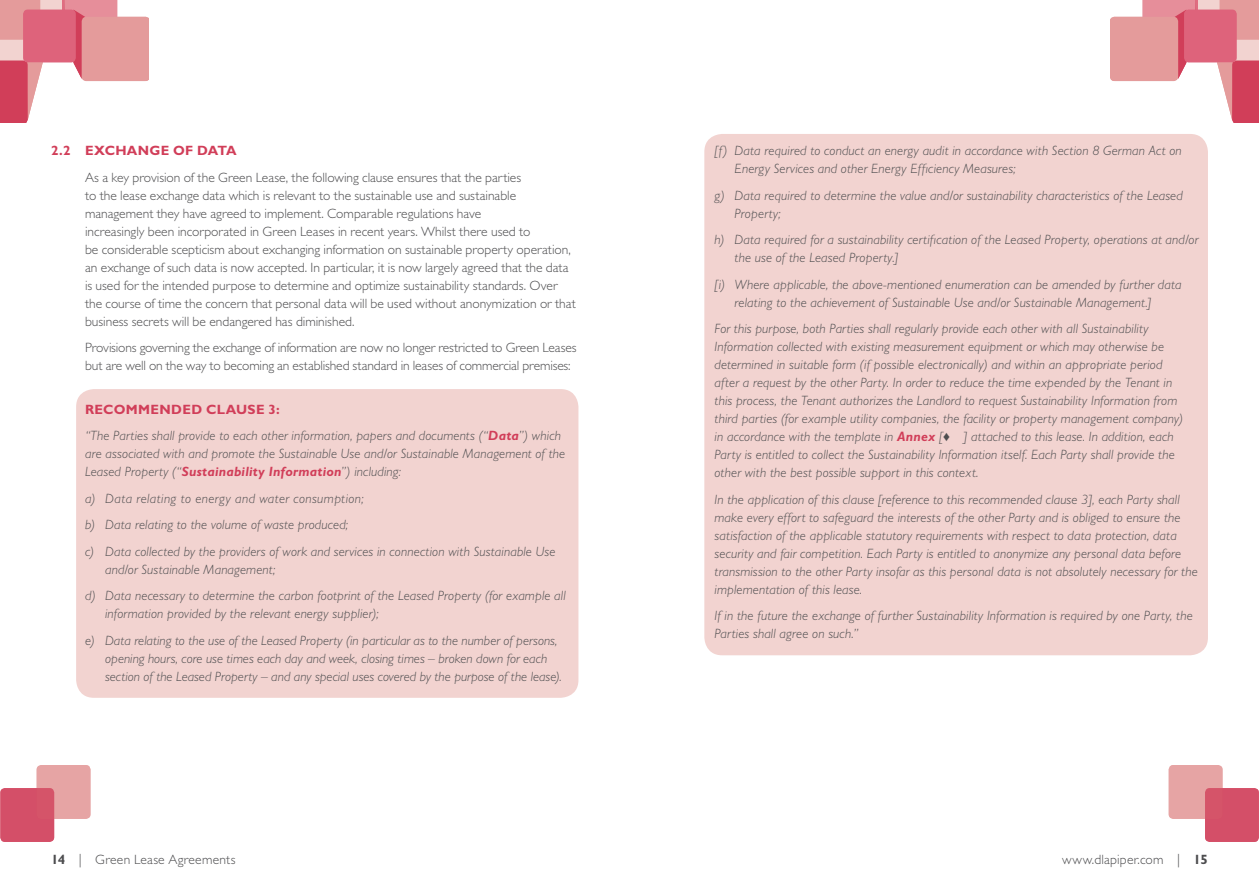
<style>
.page{position:relative;width:1259px;height:893px;background:#fff}
.page>*{position:absolute;margin:0;border:0;box-sizing:border-box;transform-origin:0 0}
.t1{font:italic 300 13.5px/18px "Gill Sans Std";letter-spacing:.01em;color:#4d4d4f}
.t2{font:300 13.5px/18px "Gill Sans Std";color:#4d4d4f}
.t3{font:700 13.5px "Gill Sans Std";letter-spacing:.025em;color:#d13e59}
.t4{font:300 13.5px "Gill Sans Std";letter-spacing:.02em;color:#4d4d4f}
.s1{font-weight:700;font-style:normal;color:#d13e59}
.s2{font-weight:700;color:#d13e59}
.s3{font-family:"Haettenschweiler";font-weight:400;font-style:normal}
.s4{font-weight:700}
</style>
<div class="page">
<div style="left:76px;top:389px;width:502px;height:309px;background:#f2d3d0;border-radius:18px"></div>
<div style="left:37px;top:765px;width:54px;height:54px;background:#e6a4a4;border-radius:5px"></div>
<div style="left:0;top:788px;width:54px;height:54px;background:#d44f68;border-radius:5px"></div>
<svg style="left:0;top:0;width:149px;height:122px"></svg>
<div style="left:704px;top:134px;width:504px;height:521px;background:#f2d3d0;border-radius:18px"></div>
<svg style="left:1111px;top:0;width:148px;height:122px"></svg>
<div style="left:1168px;top:765px;width:54px;height:54px;background:#e6a4a4;border-radius:5px"></div>
<div style="left:1205px;top:788px;width:54px;height:54px;background:#d44f68;border-radius:5px"></div>
<p class="t3" style="left:51px;top:143px;width:76px">2.2 EXCHANGE</p>
<p class="t3" style="left:173px;top:143px;width:35px">OF DATA</p>
<p class="t2" style="left:85px;top:168px;width:492px">As a key provision of the Green Lease, the following clause ensures that the parties<br>to the lease exchange data which is relevant to the sustainable use and sustainable management they have agreed to implement. Comparable regulations have<br>increasingly been incorporated in Green Leases in recent years. Whilst there used to<br>be considerable scepticism about exchanging information on sustainable property operation, an exchange of such data is now accepted. In particular, it is now largely agreed that the data is used for the intended purpose to determine and optimize sustainability standards. Over the course of time the concern that personal data will be used without anonymization or that business secrets will be endangered has diminished.</p>
<p class="t2" style="left:85px;top:339px;width:493px">Provisions governing the exchange of information are now no longer restricted to Green Leases but are well on the way to becoming an established standard in leases of commercial premises:</p>
<p class="t3" style="left:85px;top:401px;width:41px">RECOMMENDED</p>
<p class="t1" style="left:85px;top:396px;width:477px;line-height:26.5px;text-indent:121px"><span class="s1">CLAUSE 3:<br></span>“The Parties shall provide to each other information, papers and documents (“<span class="s2">Data</span>”) which</p>
<p class="t1" style="left:85px;top:445px;width:482px">are associated with and promote the Sustainable Use and/or Sustainable Management of the<br>Leased Property (“<span class="s2">Sustainability Information</span>”) including:</p>
<p class="t1" style="left:85px;top:485px;width:472px;line-height:26.5px">a) Data relating to energy and water consumption;<br>b) Data relating to the volume of waste produced;<br>c) Data collected by the providers of work and services in connection with Sustainable Use</p>
<p class="t1" style="left:85px;top:556px;width:482px;line-height:26.5px;text-indent:20px">and/or Sustainable Management;<br>d) Data necessary to determine the carbon footprint of the Leased Property (for example all</p>
<p class="t1" style="left:85px;top:601px;width:474px;line-height:26.5px;text-indent:20px">information provided by the relevant energy supplier);<br>e) Data relating to the use of the Leased Property (in particular as to the number of persons,</p>
<p class="t1" style="left:105px;top:649px;width:458px">opening hours, core use times each day and week, closing times – broken down for each section of the Leased Property – and any special uses covered by the purpose of the lease).</p>
<p class="t1" style="left:734px;top:142px;width:449px;text-indent:-20px">[f) Data required to conduct an energy audit in accordance with Section 8 German Act on<br>Energy Services and other Energy Efficiency Measures;</p>
<p class="t1" style="left:734px;top:186px;width:450px;text-indent:-20px">g) Data required to determine the value and/or sustainability characteristics of the Leased<br>Property;</p>
<p class="t1" style="left:734px;top:231px;width:465px;text-indent:-20px">h) Data required for a sustainability certification of the Leased Property, operations at and/or the use of the Leased Property.]</p>
<p class="t1" style="left:734px;top:275px;width:448px;text-indent:-20px">[i) Where applicable, the above-mentioned enumeration can be amended by further data relating to the achievement of Sustainable Use and/or Sustainable Management.]</p>
<p class="t1" style="left:714px;top:320px;width:470px">For this purpose, both Parties shall regularly provide each other with all Sustainability Information collected with existing measurement equipment or which may otherwise be determined in suitable form (if possible electronically) and within an appropriate period after a request by the other Party. In order to reduce the time expended by the Tenant in this process, the Tenant authorizes the Landlord to request Sustainability Information from third parties (for example utility companies, the facility or property management company) in accordance with the template in <span class="s2">Annex</span> [<span class="s3">♦</span> ] attached to this lease. In addition, each Party is entitled to collect the Sustainability Information itself. Each Party shall provide the other with the best possible support in this context.</p>
<p class="t1" style="left:714px;top:490px;width:485px">In the application of this clause [reference to this recommended clause 3], each Party shall make every effort to safeguard the interests of the other Party and is obliged to ensure the satisfaction of the applicable statutory requirements with respect to data protection, data security and fair competition. Each Party is entitled to anonymize any personal data before transmission to the other Party insofar as this personal data is not absolutely necessary for the implementation of this lease.</p>
<p class="t1" style="left:714px;top:607px;width:480px">If in the future the exchange of further Sustainability Information is required by one Party, the<br>Parties shall agree on such.”</p>
<p class="t4" style="left:51px;top:852px;width:186px"><span class="s4">14</span> | Green Lease Agreements</p>
<p class="t2" style="left:1062px;top:851px;width:147px">www.dlapiper.com | <span class="s4">15</span></p>
</div>
